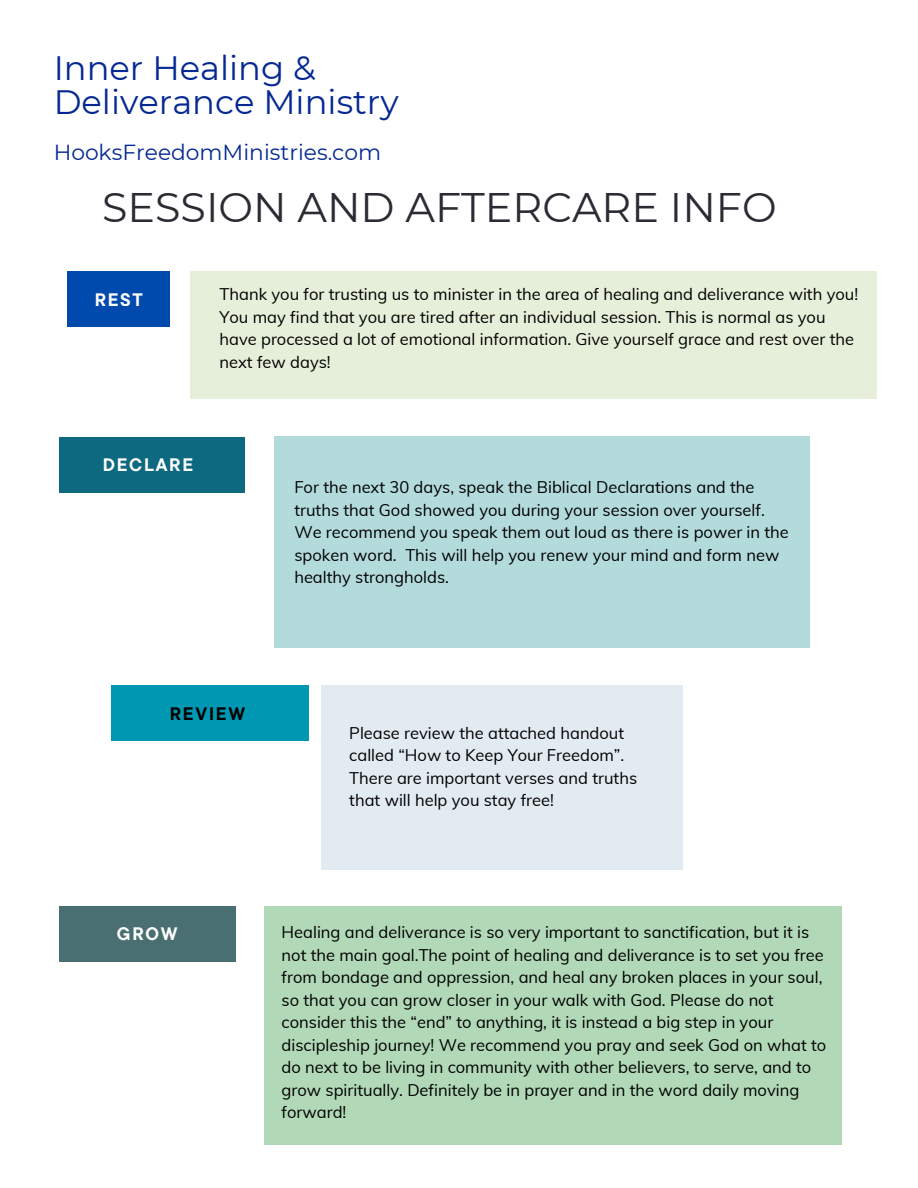
<style>
.page{position:relative;width:918px;height:1188px;background:#fff}
.page>*{position:absolute;margin:0;border:0;box-sizing:border-box;transform-origin:0 0}
.t1{font:41.25px "Montserrat";color:#2c2a32}
.t2{font:33.75px/33.8px "Montserrat";color:#052892}
.t3{font:21.75px "Montserrat";color:#052892}
.t4{font:700 18px "TT Commons Pro";letter-spacing:.1em;color:#fff}
.t5{font:700 18px "TT Commons Pro";letter-spacing:.1em;color:#000}
.t6{font:16.5px/22.5px "Muli";color:#000}
</style>
<div class="page">
<div style="left:59px;top:437px;width:186px;height:55px;background:#0c6980"></div>
<div style="left:112px;top:685px;width:197px;height:56px;background:#0097b2"></div>
<div style="left:59px;top:906px;width:177px;height:55px;background:#4a6f73"></div>
<div style="left:274px;top:437px;width:535px;height:211px;background:#b4dbdc"></div>
<div style="left:322px;top:685px;width:361px;height:184px;background:#e3ebf2"></div>
<div style="left:264px;top:906px;width:578px;height:239px;background:#b1d8b7"></div>
<div style="left:68px;top:271px;width:102px;height:56px;background:#004aad"></div>
<div style="left:190px;top:271px;width:687px;height:128px;background:#e6efda"></div>
<h4 class="t2" style="left:54px;top:51px;width:347px">Inner Healing &amp;<br>Deliverance Ministry</h4>
<p class="t3" style="left:54px;top:139px;width:329px">HooksFreedomMinistries.com</p>
<h4 class="t1" style="left:102px;top:182px;width:676px">SESSION AND AFTERCARE INFO</h4>
<p class="t4" style="left:94px;top:288px;width:50px">REST</p>
<p class="t6" style="left:220px;top:283px;width:640px">Thank you for trusting us to minister in the area of healing and deliverance with you!<br>You may find that you are tired after an individual session. This is normal as you have processed a lot of emotional information. Give yourself grace and rest over the next few days!</p>
<p class="t4" style="left:103px;top:453px;width:92px">DECLARE</p>
<h2 class="t6" style="left:294px;top:476px;width:496px">For the next 30 days, speak the Biblical Declarations and the truths that God showed you during your session over yourself.<br>We recommend you speak them out loud as there is power in the spoken word. This will help you renew your mind and form new healthy strongholds.</h2>
<p class="t5" style="left:170px;top:702px;width:77px">REVIEW</p>
<h3 class="t6" style="left:349px;top:721px;width:289px">Please review the attached handout called “How to Keep Your Freedom”.<br>There are important verses and truths that will help you stay free!</h3>
<p class="t4" style="left:117px;top:922px;width:62px">GROW</p>
<h1 class="t6" style="left:282px;top:921px;width:546px">Healing and deliverance is so very important to sanctification, but it is not the main goal.The point of healing and deliverance is to set you free from bondage and oppression, and heal any broken places in your soul, so that you can grow closer in your walk with God. Please do not consider this the “end” to anything, it is instead a big step in your discipleship journey! We recommend you pray and seek God on what to do next to be living in community with other believers, to serve, and to grow spiritually. Definitely be in prayer and in the word daily moving forward!</h1>
</div>
